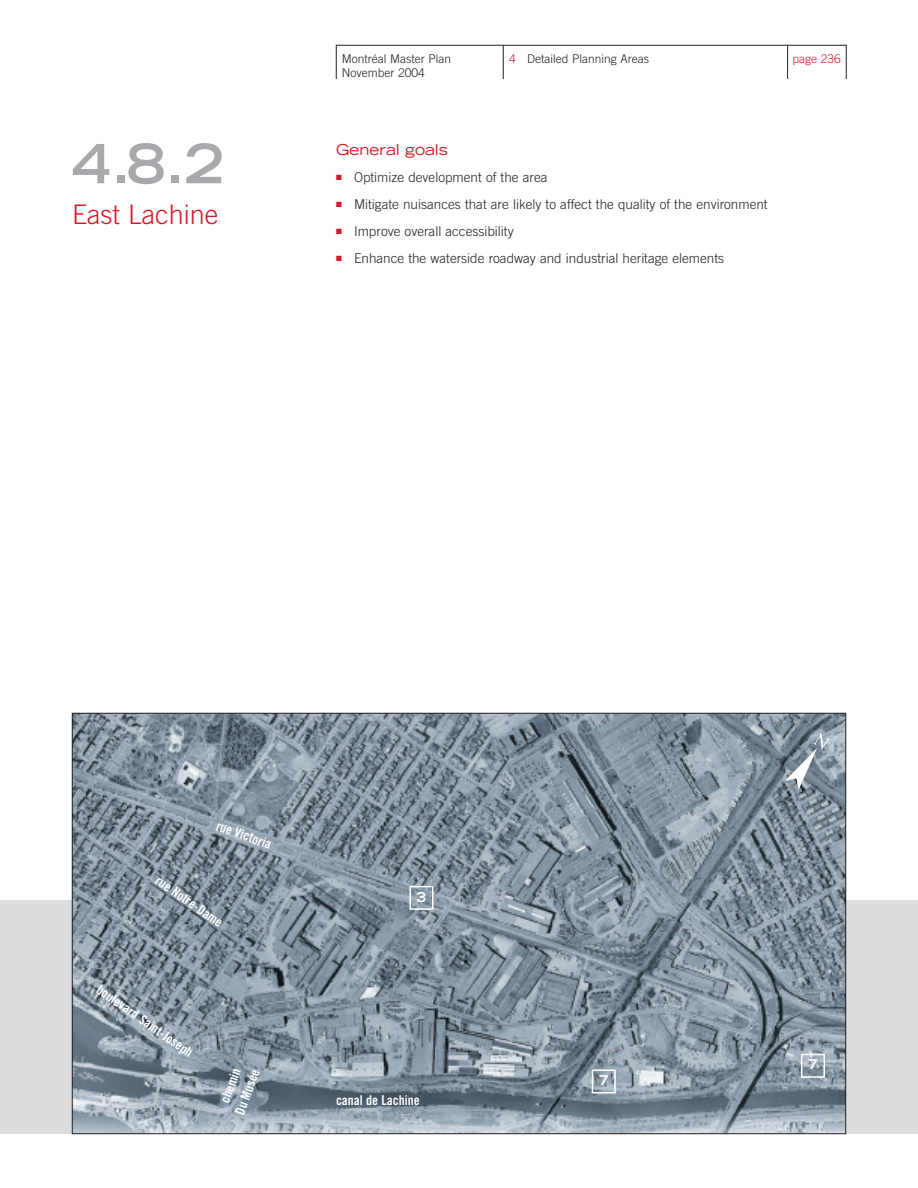
<style>
.page{position:relative;width:918px;height:1188px;background:#fff}
.page>*{position:absolute;margin:0;border:0;box-sizing:border-box;transform-origin:0 0}
.t1{font:700 expanded 54px "Trade Gothic LH";color:#a8a9ad}
.t2{font:300 27px "Trade Gothic";color:#d71729}
.t3{font:expanded 15px "Trade Gothic LH";color:#d71729}
.t4{font:300 13.5px "Trade Gothic";color:#231f20}
.t5{font:13.5px/18px "Trade Gothic Bold Cond Twenty";color:#fff;text-align:center}
.t6{font:700 expanded 13.5px "Trade Gothic LH";color:#fff}
.t7{font:300 12px/14.4px "Trade Gothic";color:#231f20}
.t8{font:300 12px "Trade Gothic";color:#d71729}
.s1{color:#d71729}
</style>
<div class="page">
<hr style="left:503px;top:45px;width:1px;height:34px;background:#231f20">
<hr style="left:787px;top:45px;width:1px;height:34px;background:#231f20">
<div style="left:336px;top:45px;width:511px;height:34px;border:1px solid #231f20"></div>
<div style="left:0;top:900px;width:918px;height:234px;background:#dcdddf"></div>
<img style="left:74px;top:715px;width:770px;height:417px">
<div style="left:410px;top:886px;width:24px;height:24px;border:2px solid #fff"></div>
<div style="left:592px;top:1070px;width:24px;height:24px;border:2px solid #fff"></div>
<div style="left:801px;top:1054px;width:24px;height:24px;border:2px solid #fff"></div>
<svg style="left:785px;top:733px;width:45px;height:57px;background:#8a98a3"></svg>
<h1 class="t1" style="left:72px;top:144px;width:154px">4.8.2</h1>
<h2 class="t2" style="left:72px;top:204px;width:148px">East Lachine</h2>
<p class="t7" style="left:342px;top:52px;width:111px">Montréal Master Plan<br>November 2004</p>
<p class="t7" style="left:509px;top:52px;width:142px"><span class="s1">4</span> Detailed Planning Areas</p>
<p class="t8" style="left:793px;top:54px;width:50px">page 236</p>
<p class="t3" style="left:336px;top:144px;width:113px">General goals</p>
<p class="t4" style="left:336px;top:172px;width:213px"><span class="s1">■</span> Optimize development of the area</p>
<p class="t4" style="left:336px;top:199px;width:433px"><span class="s1">■</span> Mitigate nuisances that are likely to affect the quality of the environment</p>
<p class="t4" style="left:336px;top:226px;width:179px"><span class="s1">■</span> Improve overall accessibility</p>
<p class="t4" style="left:336px;top:253px;width:390px"><span class="s1">■</span> Enhance the waterside roadway and industrial heritage elements</p>
<p class="t5" style="left:219px;top:818px;width:59px;rotate:20deg">rue Victoria</p>
<p class="t5" style="left:161px;top:872px;width:80px;rotate:35deg">rue Notre-Dame</p>
<p class="t5" style="left:103px;top:982px;width:116px;rotate:35deg">boulevard Saint-Joseph</p>
<p class="t5" style="left:215px;top:1105px;width:49px;rotate:-70deg">chemin<br>Du Musée</p>
<p class="t6" style="left:417px;top:892px;width:11px">3</p>
<p class="t5" style="left:336px;top:1092px;width:85px">canal de Lachine</p>
<p class="t6" style="left:599px;top:1075px;width:11px">7</p>
<p class="t6" style="left:808px;top:1060px;width:11px">7</p>
</div>
